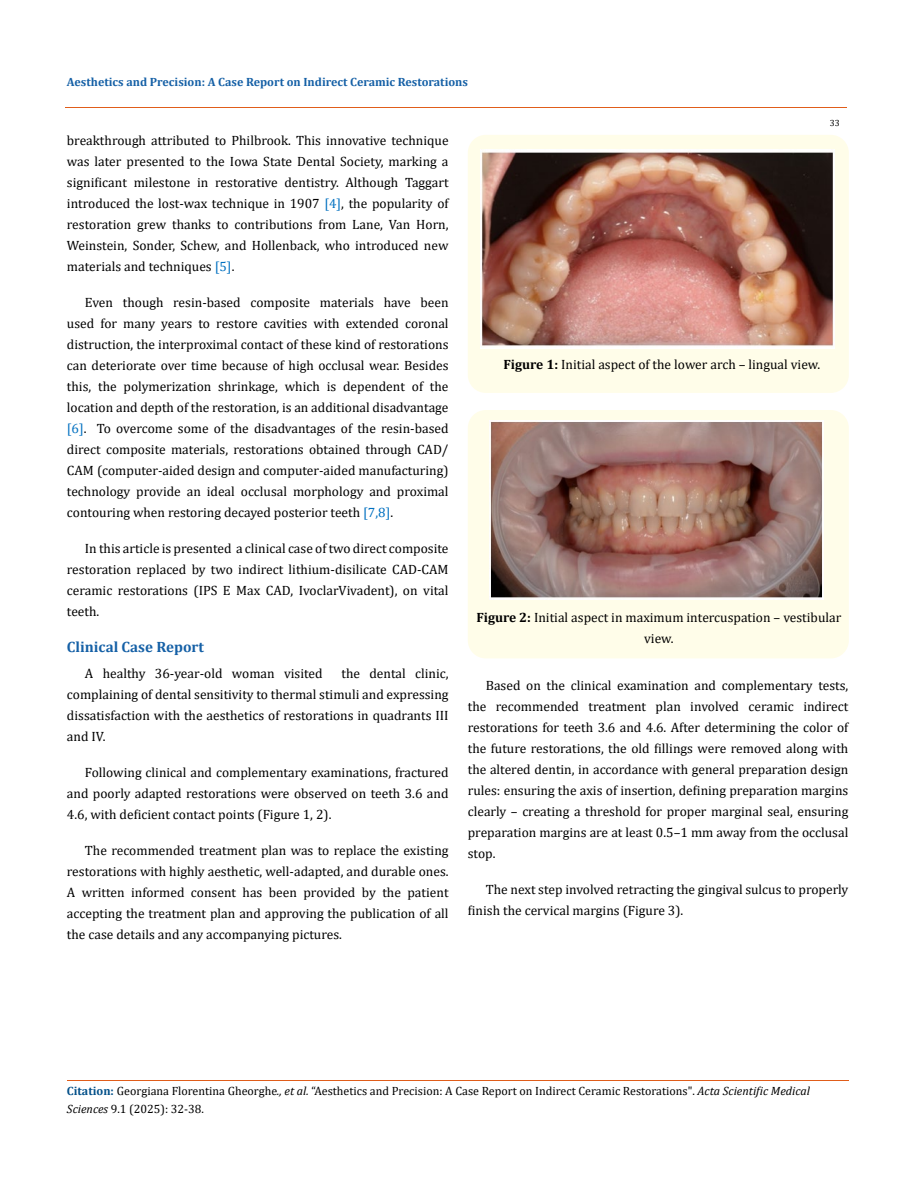
<style>
.page{position:relative;width:917px;height:1188px;background:#fff}
.page>*{position:absolute;margin:0;border:0;box-sizing:border-box;transform-origin:0 0}
.t1{font:700 15px "Cambria";color:#1560a6}
.t2{font:13.5px/21px "Cambria";color:#000;text-align:justify}
.t3{font:12px/18px "Cambria";color:#000}
.t4{font:700 12px "Cambria";color:#1560a6}
.t5{font:9px "Cambria";color:#000}
.s1{color:#0070c0}
.s2{font-weight:700}
.s3{font-weight:700;color:#035089}
.s4{font-style:italic}
</style>
<div class="page">
<div style="left:468px;top:135px;width:380px;height:258px;background:#fffde9;border-radius:18px"></div>
<img style="left:481px;top:149px;width:353px;height:200px">
<div style="left:468px;top:410px;width:380px;height:248px;background:#fffde9;border-radius:18px"></div>
<img style="left:489px;top:421px;width:334px;height:178px">
<hr style="left:65px;top:108px;width:782px;height:1px;background:#e05d1a">
<hr style="left:67px;top:1080px;width:781px;height:1px;background:#e05d1a">
<p class="t4" style="left:67px;top:73px;width:402px">Aesthetics and Precision: A Case Report on Indirect Ceramic Restorations</p>
<p class="t5" style="left:829px;top:118px;width:11px">33</p>
<p class="t2" style="left:67px;top:130px;width:383px">breakthrough attributed to Philbrook. This innovative technique was later presented to the Iowa State Dental Society, marking a significant milestone in restorative dentistry. Although Taggart introduced the lost-wax technique in 1907 <span class="s1">[4]</span>, the popularity of restoration grew thanks to contributions from Lane, Van Horn, Weinstein, Sonder, Schew, and Hollenback, who introduced new materials and techniques <span class="s1">[5]</span>.</p>
<p class="t2" style="left:67px;top:292px;width:383px;text-indent:18px">Even though resin-based composite materials have been used for many years to restore cavities with extended coronal distruction, the interproximal contact of these kind of restorations can deteriorate over time because of high occlusal wear. Besides this, the polymerization shrinkage, which is dependent of the location and depth of the restoration, is an additional disadvantage <span class="s1">[6]</span>. To overcome some of the disadvantages of the resin-based direct composite materials, restorations obtained through CAD/ CAM (computer-aided design and computer-aided manufacturing) technology provide an ideal occlusal morphology and proximal contouring when restoring decayed posterior teeth <span class="s1">[7,8]</span>.</p>
<p class="t2" style="left:67px;top:538px;width:383px;text-indent:18px">In this article is presented a clinical case of two direct composite restoration replaced by two indirect lithium-disilicate CAD-CAM ceramic restorations (IPS E Max CAD, IvoclarVivadent), on vital teeth.</p>
<p class="t1" style="left:67px;top:637px;width:138px">Clinical Case Report</p>
<p class="t2" style="left:85px;top:663px;width:239px">A healthy 36-year-old woman visited</p>
<p class="t2" style="left:67px;top:663px;width:383px;text-indent:274px">the dental clinic, complaining of dental sensitivity to thermal stimuli and expressing dissatisfaction with the aesthetics of restorations in quadrants III and IV.</p>
<p class="t2" style="left:67px;top:762px;width:383px;text-indent:18px">Following clinical and complementary examinations, fractured and poorly adapted restorations were observed on teeth 3.6 and 4.6, with deficient contact points (Figure 1, 2).</p>
<p class="t2" style="left:67px;top:840px;width:383px;text-indent:18px">The recommended treatment plan was to replace the existing restorations with highly aesthetic, well-adapted, and durable ones.<br>A written informed consent has been provided by the patient accepting the treatment plan and approving the publication of all the case details and any accompanying pictures.</p>
<p class="t2" style="left:503px;top:354px;width:318px"><span class="s2">Figure 1:</span> Initial aspect of the lower arch – lingual view.</p>
<p class="t2" style="left:476px;top:607px;width:366px;text-align:center"><span class="s2">Figure 2:</span> Initial aspect in maximum intercuspation – vestibular view.</p>
<p class="t2" style="left:468px;top:675px;width:382px;text-indent:18px">Based on the clinical examination and complementary tests, the recommended treatment plan involved ceramic indirect restorations for teeth 3.6 and 4.6. After determining the color of the future restorations, the old fillings were removed along with the altered dentin, in accordance with general preparation design rules: ensuring the axis of insertion, defining preparation margins clearly – creating a threshold for proper marginal seal, ensuring preparation margins are at least 0.5–1 mm away from the occlusal stop.</p>
<p class="t2" style="left:468px;top:879px;width:382px;text-indent:18px">The next step involved retracting the gingival sulcus to properly finish the cervical margins (Figure 3).</p>
<p class="t3" style="left:67px;top:1082px;width:744px"><span class="s3">Citation:</span> Georgiana Florentina Gheorghe<span class="s4">., et al.</span> “Aesthetics and Precision: A Case Report on Indirect Ceramic Restorations". <span class="s4">Acta Scientific Medical<br>Sciences</span> 9.1 (2025): 32-38.</p>
</div>
